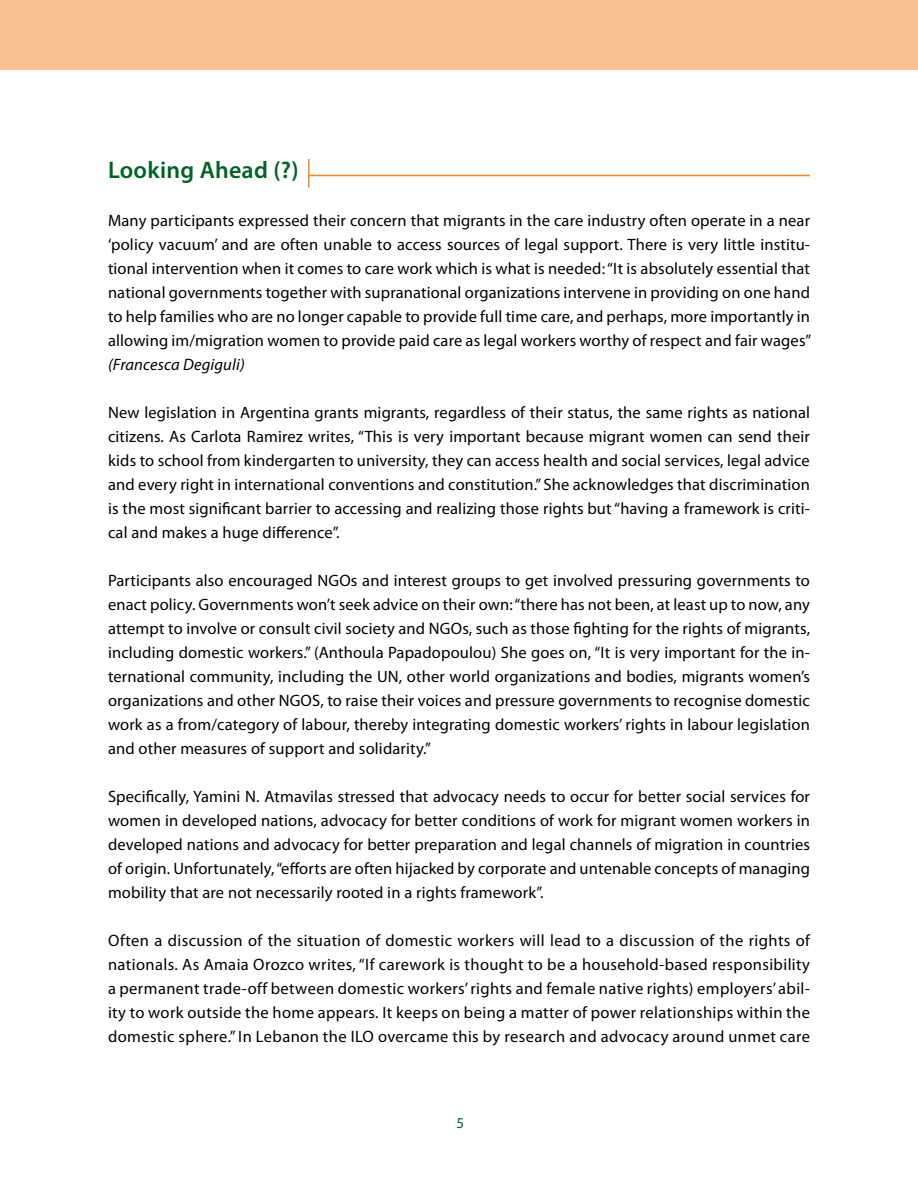
<style>
.page{position:relative;width:918px;height:1188px;background:#fff}
.page>*{position:absolute;margin:0;border:0;box-sizing:border-box;transform-origin:0 0}
.t1{font:600 24px "Myriad Pro";letter-spacing:.01em;color:#006325}
.t2{font:16.5px/24px "Myriad Pro";letter-spacing:.01em;color:#000;text-align:justify}
.t3{font:italic 16.5px "Myriad Pro";letter-spacing:.01em;color:#000}
.t4{font:15px "Myriad Pro";color:#006325}
</style>
<div class="page">
<hr style="left:308px;top:159px;width:2px;height:29px;background:#f58426">
<hr style="left:308px;top:175px;width:502px;height:1px;background:#f58426">
<div style="left:0;top:0;width:917px;height:70px;background:#fac193"></div>
<h1 class="t1" style="left:108px;top:155px;width:192px">Looking Ahead (?)</h1>
<p class="t2" style="left:108px;top:208px;width:705px">Many participants expressed their concern that migrants in the care industry often operate in a near ‘policy vacuum’ and are often unable to access sources of legal support. There is very little institu&shy;tional intervention when it comes to care work which is what is needed: “It is absolutely essential that national governments together with supranational organizations intervene in providing on one hand to help families who are no longer capable to provide full time care, and perhaps, more importantly in allowing im/migration women to provide paid care as legal workers worthy of respect and fair wages”</p>
<p class="t3" style="left:108px;top:354px;width:138px">(Francesca Degiguli)</p>
<p class="t2" style="left:108px;top:400px;width:704px">New legislation in Argentina grants migrants, regardless of their status, the same rights as national citizens. As Carlota Ramirez writes, “This is very important because migrant women can send their kids to school from kindergarten to university, they can access health and social services, legal advice and every right in international conventions and constitution.” She acknowledges that discrimination is the most significant barrier to accessing and realizing those rights but “having a framework is criti&shy;cal and makes a huge difference”.</p>
<p class="t2" style="left:108px;top:568px;width:704px">Participants also encouraged NGOs and interest groups to get involved pressuring governments to enact policy. Governments won’t seek advice on their own: “there has not been, at least up to now, any attempt to involve or consult civil society and NGOs, such as those fighting for the rights of migrants, including domestic workers.” (Anthoula Papadopoulou) She goes on, “It is very important for the in&shy;ternational community, including the UN, other world organizations and bodies, migrants women’s organizations and other NGOS, to raise their voices and pressure governments to recognise domestic work as a from/category of labour, thereby integrating domestic workers’ rights in labour legislation and other measures of support and solidarity.”</p>
<p class="t2" style="left:108px;top:784px;width:704px">Specifically, Yamini N. Atmavilas stressed that advocacy needs to occur for better social services for women in developed nations, advocacy for better conditions of work for migrant women workers in developed nations and advocacy for better preparation and legal channels of migration in countries of origin. Unfortunately, “efforts are often hijacked by corporate and untenable concepts of managing mobility that are not necessarily rooted in a rights framework”.</p>
<p class="t2" style="left:108px;top:928px;width:704px">Often a discussion of the situation of domestic workers will lead to a discussion of the rights of nationals. As Amaia Orozco writes, “If carework is thought to be a household-based responsibility a permanent trade-off between domestic workers’ rights and female native rights) employers’ abil&shy;ity to work outside the home appears. It keeps on being a matter of power relationships within the domestic sphere.” In Lebanon the ILO overcame this by research and advocacy around unmet care</p>
<p class="t4" style="left:457px;top:1114px;width:9px">5</p>
</div>
